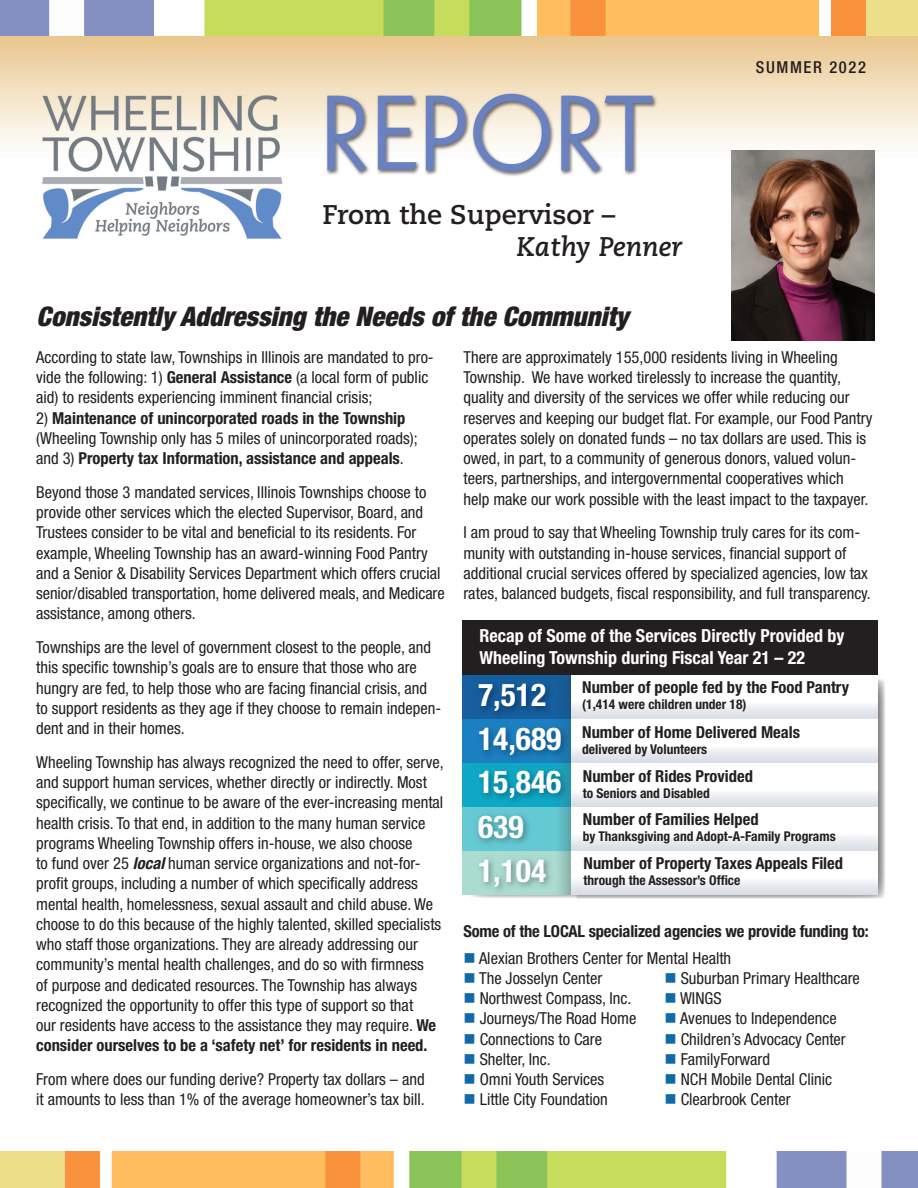
<style>
.page{position:relative;width:918px;height:1188px;background:#fff}
.page>*{position:absolute;margin:0;border:0;box-sizing:border-box;transform-origin:0 0}
.t1{font:700 condensed 31.5px/44.1px "Helvetica Neue";color:#fff}
.t2{font:italic 900 condensed 27px "Helvetica Neue LT Std";color:#231f20}
.t3{font:700 27px/32.4px "Caecilia LT Std";color:#231f20}
.t4{font:700 condensed 18px/21.6px "Helvetica Neue";color:#fff}
.t5{font:condensed 16.5px/20.2px "Helvetica Neue LT Std";color:#231f20}
.t6{font:700 condensed 16.5px/20.2px "Helvetica Neue LT Std";color:#231f20}
.t7{font:700 condensed 16.5px "Helvetica Neue";color:#231f20}
.t8{font:500 condensed 16.5px "Helvetica Neue LT Std";letter-spacing:.1em;color:#231f20}
.t9{font:700 condensed 13.5px "Helvetica Neue";color:#231f20}
.s1{font-style:italic}
.s2{font-weight:700}
.s3{font-weight:400}
.s4{font-weight:700;font-style:italic}
.s5{color:#1269a8}
</style>
<div class="page">
<img style="left:0;top:0;width:918px;height:341px">
<img style="left:0;top:1151px;width:918px;height:37px">
<img style="left:732px;top:151px;width:142px;height:190px">
<img style="left:471px;top:679px;width:414px;height:220px">
<div style="left:576px;top:851px;width:302px;height:44px;background:linear-gradient(to bottom,#fff,#e3e7ed)"></div>
<svg style="left:463px;top:851px;width:107px;height:44px;background:#a7d6cb"></svg>
<div style="left:576px;top:807px;width:302px;height:44px;background:linear-gradient(to bottom,#fff,#e3e7ed)"></div>
<svg style="left:463px;top:807px;width:107px;height:44px;background:#61c2cc"></svg>
<div style="left:576px;top:763px;width:302px;height:44px;background:linear-gradient(to bottom,#fff,#e3e7ed)"></div>
<svg style="left:463px;top:763px;width:107px;height:44px;background:#0da1be"></svg>
<div style="left:576px;top:719px;width:302px;height:44px;background:linear-gradient(to bottom,#fff,#e3e7ed)"></div>
<svg style="left:463px;top:719px;width:107px;height:44px;background:#1875b1"></svg>
<svg style="left:463px;top:675px;width:107px;height:44px;background:#145895"></svg>
<img style="left:570px;top:736px;width:6px;height:24px">
<img style="left:556px;top:719px;width:20px;height:17px">
<svg style="left:559px;top:675px;width:319px;height:44px"></svg>
<img style="left:477px;top:823px;width:73px;height:44px">
<img style="left:560px;top:823px;width:16px;height:26px">
<img style="left:479px;top:823px;width:44px;height:15px">
<img style="left:570px;top:780px;width:6px;height:43px">
<img style="left:480px;top:780px;width:90px;height:25px">
<img style="left:556px;top:763px;width:20px;height:17px">
<svg style="left:570px;top:760px;width:6px;height:3px"></svg>
<img style="left:512px;top:760px;width:58px;height:3px">
<svg style="left:561px;top:805px;width:15px;height:2px"></svg>
<img style="left:472px;top:895px;width:104px;height:4px">
<img style="left:570px;top:867px;width:6px;height:28px">
<img style="left:480px;top:867px;width:70px;height:24px">
<img style="left:560px;top:851px;width:16px;height:16px">
<img style="left:477px;top:849px;width:73px;height:2px">
<svg style="left:560px;top:849px;width:16px;height:2px"></svg>
<div style="left:463px;top:620px;width:415px;height:55px;background:#231f20"></div>
<p class="t3" style="left:516px;top:199px;width:168px;text-indent:-194px">From the Supervisor –<br><span class="s1">Kathy Penner</span></p>
<p class="t2" style="left:37px;top:300px;width:593px">Consistently Addressing the Needs of the Community</p>
<p class="t8" style="left:756px;top:58px;width:112px">SUMMER 2022</p>
<p class="t5" style="left:36px;top:347px;width:399px">According to state law, Townships in Illinois are mandated to pro&shy;vide the following: 1) <span class="s2">General Assistance</span> (a local form of public aid) to residents experiencing imminent financial crisis;</p>
<p class="t6" style="left:36px;top:407px;width:383px"><span class="s3">2)</span> Maintenance of unincorporated roads in the Township <span class="s3">(Wheeling Township only has 5 miles of unincorporated roads); and 3)</span> Property tax Information, assistance and appeals<span class="s3">.</span></p>
<p class="t5" style="left:36px;top:482px;width:410px">Beyond those 3 mandated services, Illinois Townships choose to provide other services which the elected Supervisor, Board, and Trustees consider to be vital and beneficial to its residents. For example, Wheeling Township has an award-winning Food Pantry and a Senior &amp; Disability Services Department which offers crucial senior/disabled transportation, home delivered meals, and Medicare assistance, among others.</p>
<p class="t5" style="left:36px;top:637px;width:406px">Townships are the level of government closest to the people, and this specific township’s goals are to ensure that those who are hungry are fed, to help those who are facing financial crisis, and to support residents as they age if they choose to remain indepen&shy;dent and in their homes.</p>
<p class="t5" style="left:36px;top:752px;width:409px">Wheeling Township has always recognized the need to offer, serve, and support human services, whether directly or indirectly. Most specifically, we continue to be aware of the ever-increasing mental health crisis. To that end, in addition to the many human service programs Wheeling Township offers in-house, we also choose<br>to fund over 25 <span class="s4">local</span> human service organizations and not-for&shy;profit groups, including a number of which specifically address mental health, homelessness, sexual assault and child abuse. We choose to do this because of the highly talented, skilled specialists who staff those organizations. They are already addressing our community’s mental health challenges, and do so with firmness<br>of purpose and dedicated resources. The Township has always recognized the opportunity to offer this type of support so that<br>our residents have access to the assistance they may require. <span class="s2">We consider ourselves to be a ‘safety net’ for residents in need.</span></p>
<p class="t5" style="left:36px;top:1069px;width:390px">From where does our funding derive? Property tax dollars – and it amounts to less than 1% of the average homeowner’s tax bill.</p>
<p class="t5" style="left:463px;top:347px;width:411px">There are approximately 155,000 residents living in Wheeling Township. We have worked tirelessly to increase the quantity, quality and diversity of the services we offer while reducing our reserves and keeping our budget flat. For example, our Food Pantry operates solely on donated funds – no tax dollars are used. This is owed, in part, to a community of generous donors, valued volun&shy;teers, partnerships, and intergovernmental cooperatives which help make our work possible with the least impact to the taxpayer.</p>
<p class="t5" style="left:463px;top:522px;width:409px">I am proud to say that Wheeling Township truly cares for its com&shy;munity with outstanding in-house services, financial support of additional crucial services offered by specialized agencies, low tax rates, balanced budgets, fiscal responsibility, and full transparency.</p>
<p class="t4" style="left:480px;top:624px;width:366px">Recap of Some of the Services Directly Provided by<br>Wheeling Township during Fiscal Year 21 – 22</p>
<p class="t1" style="left:478px;top:671px;width:85px">7,512<br>14,689</p>
<p class="t1" style="left:478px;top:758px;width:85px">15,846</p>
<p class="t1" style="left:478px;top:802px;width:47px">639</p>
<p class="t1" style="left:478px;top:846px;width:70px">1,104</p>
<p class="t7" style="left:582px;top:673px;width:268px">Number of people fed by the Food Pantry</p>
<p class="t9" style="left:582px;top:693px;width:166px">(1,414 were children under 18)</p>
<p class="t7" style="left:582px;top:718px;width:219px">Number of Home Delivered Meals</p>
<p class="t9" style="left:582px;top:738px;width:126px">delivered by Volunteers</p>
<p class="t7" style="left:583px;top:762px;width:172px">Number of Rides Provided</p>
<p class="t9" style="left:583px;top:782px;width:128px">to Seniors and Disabled</p>
<p class="t7" style="left:583px;top:805px;width:177px">Number of Families Helped</p>
<p class="t9" style="left:583px;top:825px;width:254px">by Thanksgiving and Adopt-A-Family Programs</p>
<p class="t7" style="left:584px;top:849px;width:261px">Number of Property Taxes Appeals Filed</p>
<p class="t9" style="left:584px;top:869px;width:158px">through the Assessor’s Office</p>
<p class="t6" style="left:463px;top:920px;width:407px">Some of the LOCAL specialized agencies we provide funding to:</p>
<p class="t5" style="left:463px;top:947px;width:269px"><span class="s5">■</span> Alexian Brothers Center for Mental Health</p>
<p class="t5" style="left:463px;top:968px;width:141px"><span class="s5">■</span> The Josselyn Center</p>
<p class="t5" style="left:664px;top:968px;width:197px"><span class="s5">■</span> Suburban Primary Healthcare</p>
<p class="t5" style="left:463px;top:988px;width:170px"><span class="s5">■</span> Northwest Compass, Inc.</p>
<p class="t5" style="left:664px;top:988px;width:59px"><span class="s5">■</span> WINGS</p>
<p class="t5" style="left:463px;top:1008px;width:174px"><span class="s5">■</span> Journeys/The Road Home</p>
<p class="t5" style="left:664px;top:1008px;width:174px"><span class="s5">■</span> Avenues to Independence</p>
<p class="t5" style="left:463px;top:1028px;width:140px"><span class="s5">■</span> Connections to Care</p>
<p class="t5" style="left:664px;top:1028px;width:183px"><span class="s5">■</span> Children’s Advocacy Center</p>
<p class="t5" style="left:463px;top:1049px;width:89px"><span class="s5">■</span> Shelter, Inc.</p>
<p class="t5" style="left:664px;top:1049px;width:107px"><span class="s5">■</span> FamilyForward</p>
<p class="t5" style="left:463px;top:1069px;width:142px"><span class="s5">■</span> Omni Youth Services</p>
<p class="t5" style="left:664px;top:1069px;width:169px"><span class="s5">■</span> NCH Mobile Dental Clinic</p>
<p class="t5" style="left:463px;top:1089px;width:146px"><span class="s5">■</span> Little City Foundation</p>
<p class="t5" style="left:664px;top:1089px;width:128px"><span class="s5">■</span> Clearbrook Center</p>
</div>
